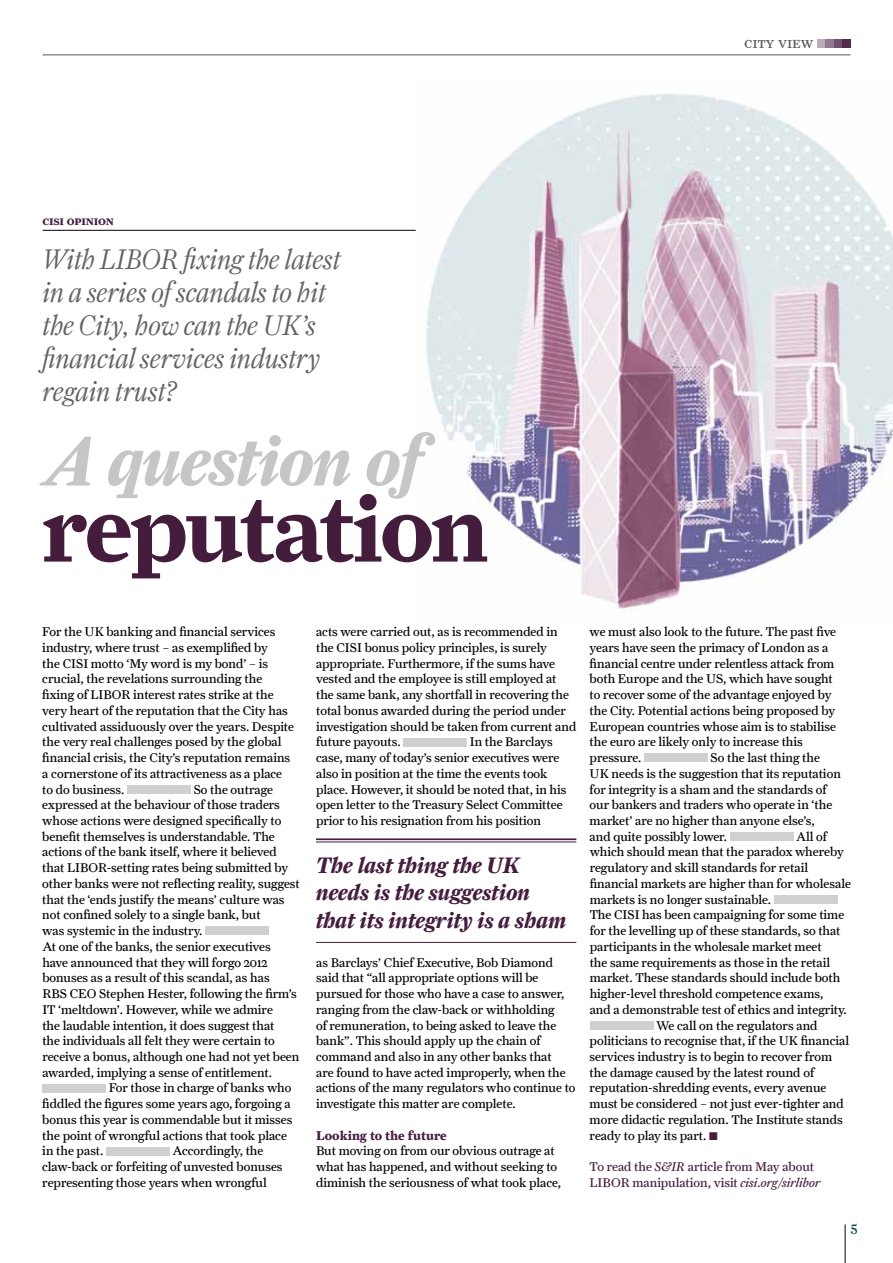
<style>
.page{position:relative;width:893px;height:1263px;background:#fff}
.page>*{position:absolute;margin:0;border:0;box-sizing:border-box;transform-origin:0 0}
.t1{font:700 93.6px "Farnham Display";letter-spacing:-.02em;color:#441d3d}
.t2{font:italic 700 70.2px "Farnham Display";letter-spacing:-.02em;color:#c6c6c6}
.t3{font:italic 300 28.5px/33px "Farnham Display";letter-spacing:-.01em;color:#646363}
.t4{font:italic 700 22.5px/27px "Farnham Display";color:#441d3d}
.t5{font:15px "Farnham Display Regular SC";letter-spacing:-.02em;color:#575756}
.t6{font:13.5px "Farnham Display";color:#004855}
.t7{font:12.75px/15.8px "Farnham Text";color:#000}
.t8{font:12.75px/15.8px "Farnham Text";color:#441d3d}
.t9{font:700 12.75px "Farnham Text";color:#441d3d}
.t10{font:12px "Farnham Display Bold SC";letter-spacing:-.02em;color:#441d3d}
.s1{color:#441d3d}
.s2{font-style:italic}
</style>
<div class="page">
<div style="left:817px;top:39px;width:9px;height:8px;background:#baabbb"></div>
<div style="left:826px;top:39px;width:8px;height:8px;background:#927a91"></div>
<div style="left:834px;top:39px;width:8px;height:8px;background:#70506c"></div>
<div style="left:842px;top:39px;width:8px;height:8px;background:#522d4b"></div>
<img style="left:426px;top:94px;width:467px;height:519px">
<hr style="left:43px;top:230px;width:373px;height:1px;background:#000">
<hr style="left:43px;top:55px;width:807px;height:1px;background:#575756">
<hr style="left:316px;top:838px;width:260px;height:2px;background:#441d3d">
<hr style="left:316px;top:842px;width:260px;height:1px;background:#441d3d">
<hr style="left:316px;top:942px;width:260px;height:1px;background:#441d3d">
<hr style="left:845px;top:1224px;width:1px;height:39px;background:#000">
<div style="left:127px;top:785px;width:64px;height:8px;background:#d0d0d0"></div>
<div style="left:205px;top:927px;width:64px;height:8px;background:#d0d0d0"></div>
<div style="left:42px;top:1084px;width:64px;height:8px;background:#d0d0d0"></div>
<div style="left:106px;top:1147px;width:64px;height:8px;background:#d0d0d0"></div>
<div style="left:403px;top:738px;width:64px;height:8px;background:#d0d0d0"></div>
<div style="left:644px;top:753px;width:64px;height:9px;background:#d0d0d0"></div>
<div style="left:730px;top:832px;width:63px;height:9px;background:#d0d0d0"></div>
<div style="left:774px;top:895px;width:64px;height:9px;background:#d0d0d0"></div>
<div style="left:590px;top:1021px;width:63px;height:8px;background:#d0d0d0"></div>
<p class="t5" style="left:744px;top:34px;width:71px">city view</p>
<p class="t10" style="left:43px;top:213px;width:73px">cisi opinion</p>
<h3 class="t3" style="left:43px;top:243px;width:300px">With LIBOR fixing the latest in a series of scandals to hit the City, how can the UK’s financial services industry regain trust?</h3>
<h2 class="t2" style="left:43px;top:419px;width:382px">A question of</h2>
<h1 class="t1" style="left:43px;top:473px;width:448px">reputation</h1>
<p class="t7" style="left:42px;top:624px;width:253px">For the UK banking and financial services industry, where trust – as exemplified by<br>the CISI motto ‘My word is my bond’ – is crucial, the revelations surrounding the fixing of LIBOR interest rates strike at the very heart of the reputation that the City has cultivated assiduously over the years. Despite the very real challenges posed by the global financial crisis, the City’s reputation remains a cornerstone of its attractiveness as a place to do business.</p>
<p class="t7" style="left:194px;top:781px;width:81px">So the outrage</p>
<p class="t7" style="left:42px;top:797px;width:239px">expressed at the behaviour of those traders</p>
<p class="t7" style="left:42px;top:812px;width:241px">whose actions were designed specifically to</p>
<p class="t7" style="left:42px;top:828px;width:234px">benefit themselves is understandable. The</p>
<p class="t7" style="left:42px;top:844px;width:236px">actions of the bank itself, where it believed</p>
<p class="t7" style="left:42px;top:860px;width:247px">that LIBOR-setting rates being submitted by</p>
<p class="t7" style="left:42px;top:875px;width:259px">other banks were not reflecting reality, suggest</p>
<p class="t7" style="left:42px;top:891px;width:244px">that the ‘ends justify the means’ culture was</p>
<p class="t7" style="left:42px;top:907px;width:220px">not confined solely to a single bank, but</p>
<p class="t7" style="left:42px;top:923px;width:162px">was systemic in the industry.</p>
<p class="t7" style="left:42px;top:938px;width:230px">At one of the banks, the senior executives</p>
<p class="t7" style="left:42px;top:954px;width:227px">have announced that they will forgo 2012</p>
<p class="t7" style="left:42px;top:970px;width:229px">bonuses as a result of this scandal, as has</p>
<p class="t7" style="left:42px;top:986px;width:256px">RBS CEO Stephen Hester, following the firm’s</p>
<p class="t7" style="left:42px;top:1001px;width:232px">IT ‘meltdown’. However, while we admire</p>
<p class="t7" style="left:42px;top:1017px;width:234px">the laudable intention, it does suggest that</p>
<p class="t7" style="left:42px;top:1033px;width:234px">the individuals all felt they were certain to</p>
<p class="t7" style="left:42px;top:1048px;width:259px">receive a bonus, although one had not yet been</p>
<p class="t7" style="left:42px;top:1064px;width:231px">awarded, implying a sense of entitlement.</p>
<p class="t7" style="left:109px;top:1080px;width:184px">For those in charge of banks who</p>
<p class="t7" style="left:42px;top:1096px;width:250px">fiddled the figures some years ago, forgoing a</p>
<p class="t7" style="left:42px;top:1111px;width:252px">bonus this year is commendable but it misses</p>
<p class="t7" style="left:42px;top:1127px;width:246px">the point of wrongful actions that took place</p>
<p class="t7" style="left:42px;top:1143px;width:63px">in the past.</p>
<p class="t7" style="left:42px;top:1143px;width:242px;text-indent:130px">Accordingly, the claw-back or forfeiting of unvested bonuses representing those years when wrongful</p>
<p class="t7" style="left:316px;top:624px;width:262px">acts were carried out, as is recommended in the CISI bonus policy principles, is surely appropriate. Furthermore, if the sums have vested and the employee is still employed at the same bank, any shortfall in recovering the total bonus awarded during the period under investigation should be taken from current and future payouts.</p>
<p class="t7" style="left:316px;top:734px;width:252px;text-indent:154px">In the Barclays case, many of today’s senior executives were also in position at the time the events took place. However, it should be noted that, in his open letter to the Treasury Select Committee prior to his resignation from his position</p>
<h3 class="t4" style="left:316px;top:852px;width:252px">The last thing the UK needs is the suggestion that its integrity is a sham</h3>
<p class="t7" style="left:316px;top:954px;width:261px">as Barclays’ Chief Executive, Bob Diamond said that “all appropriate options will be pursued for those who have a case to answer, ranging from the claw-back or withholding<br>of remuneration, to being asked to leave the bank”. This should apply up the chain of command and also in any other banks that<br>are found to have acted improperly, when the actions of the many regulators who continue to investigate this matter are complete.</p>
<p class="t9" style="left:316px;top:1127px;width:132px">Looking to the future</p>
<p class="t7" style="left:316px;top:1143px;width:247px">But moving on from our obvious outrage at what has happened, and without seeking to diminish the seriousness of what took place,</p>
<p class="t7" style="left:590px;top:624px;width:248px">we must also look to the future. The past five years have seen the primacy of London as a financial centre under relentless attack from both Europe and the US, which have sought to recover some of the advantage enjoyed by the City. Potential actions being proposed by European countries whose aim is to stabilise the euro are likely only to increase this pressure.</p>
<p class="t7" style="left:590px;top:750px;width:253px;text-indent:121px">So the last thing the UK needs is the suggestion that its reputation for integrity is a sham and the standards of our bankers and traders who operate in ‘the market’ are no higher than anyone else’s,<br>and quite possibly lower.</p>
<p class="t7" style="left:796px;top:828px;width:32px">All of</p>
<p class="t7" style="left:590px;top:844px;width:256px">which should mean that the paradox whereby</p>
<p class="t7" style="left:590px;top:860px;width:220px">regulatory and skill standards for retail</p>
<p class="t7" style="left:590px;top:875px;width:263px">financial markets are higher than for wholesale</p>
<p class="t7" style="left:590px;top:891px;width:183px">markets is no longer sustainable.</p>
<p class="t7" style="left:590px;top:907px;width:256px">The CISI has been campaigning for some time</p>
<p class="t7" style="left:590px;top:923px;width:252px">for the levelling up of these standards, so that</p>
<p class="t7" style="left:590px;top:938px;width:234px">participants in the wholesale market meet</p>
<p class="t7" style="left:590px;top:954px;width:242px">the same requirements as those in the retail</p>
<p class="t7" style="left:590px;top:970px;width:252px">market. These standards should include both</p>
<p class="t7" style="left:590px;top:986px;width:235px">higher-level threshold competence exams,</p>
<p class="t7" style="left:590px;top:1001px;width:259px">and a demonstrable test of ethics and integrity.</p>
<p class="t7" style="left:656px;top:1017px;width:163px">We call on the regulators and</p>
<p class="t7" style="left:590px;top:1033px;width:261px">politicians to recognise that, if the UK financial</p>
<p class="t7" style="left:590px;top:1048px;width:244px">services industry is to begin to recover from</p>
<p class="t7" style="left:590px;top:1064px;width:226px">the damage caused by the latest round of</p>
<p class="t7" style="left:590px;top:1080px;width:238px">reputation-shredding events, every avenue</p>
<p class="t7" style="left:590px;top:1096px;width:256px">must be considered – not just ever-tighter and</p>
<p class="t7" style="left:590px;top:1111px;width:255px">more didactic regulation. The Institute stands</p>
<p class="t7" style="left:590px;top:1127px;width:130px">ready to play its part. <span class="s1">■</span></p>
<p class="t8" style="left:590px;top:1159px;width:232px">To read the <span class="s2">S&amp;IR</span> article from May about<br>LIBOR manipulation, visit <span class="s2">cisi.org/sirlibor</span></p>
<p class="t6" style="left:851px;top:1221px;width:8px">5</p>
</div>
